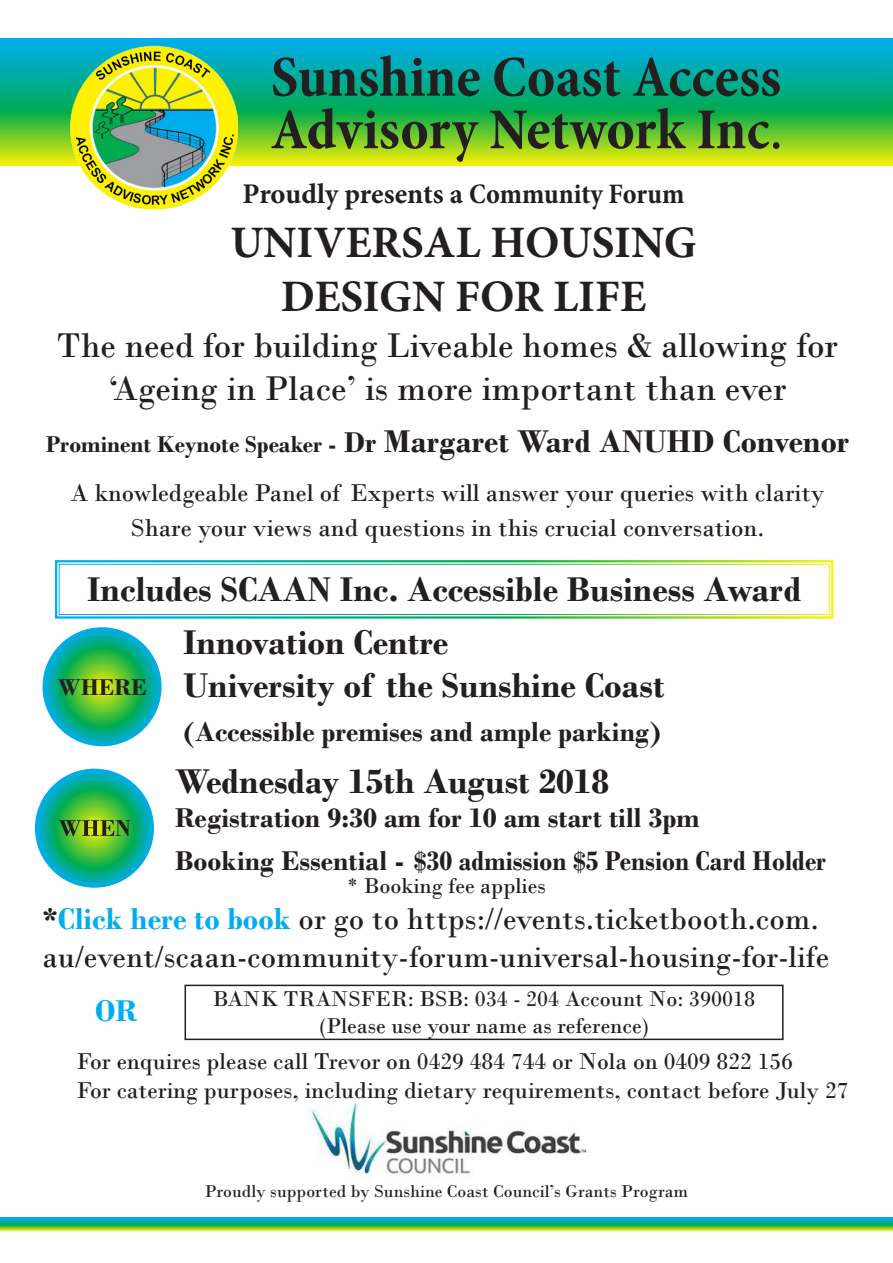
<style>
.page{position:relative;width:893px;height:1263px;background:#fff}
.page>*{position:absolute;margin:0;border:0;box-sizing:border-box;transform-origin:0 0}
.t1{font:700 condensed 58.5px/52.5px "Minion Pro";color:#231f20}
.t2{font:700 45px/54px "Minion Pro";color:#231f20;text-align:center}
.t3{font:700 36px/43.2px "Bodoni";color:#231f20}
.t4{font:36px/43.2px "Bodoni";color:#231f20;text-align:center}
.t5{font:700 33px "Bodoni";color:#231f20}
.t6{font:31.5px/37.8px "Bodoni";color:#231f20}
.t7{font:700 31.5px "Bodoni";color:#00aeef}
.t8{font:700 28.5px/43.2px "Bodoni";color:#231f20}
.t9{font:700 28.5px "Minion Pro";letter-spacing:-.005em;color:#231f20}
.t10{font:25.5px "Bodoni";color:#231f20}
.t11{font:24px "Bodoni";color:#231f20}
.t12{font:700 24px "Bodoni";color:#231f20}
.t13{font:22.5px/27px "Bodoni";color:#231f20;text-align:center}
.t14{font:18px "Bodoni";color:#231f20}
.s1{font-weight:400;font-stretch:normal}
.s2{font-stretch:condensed}
.s3{font-size:24px}
.s4{font-size:30px}
.s5{font-weight:700}
.s6{font-weight:700;color:#00aeef}
</style>
<div class="page">
<img style="left:310px;top:1102px;width:277px;height:74px">
<svg style="left:0;top:38px;width:893px;height:128px;background:#35ba6d"></svg>
<img style="left:70px;top:38px;width:168px;height:172px">
<svg style="left:0;top:1217px;width:893px;height:13px;background:#2ab77a"></svg>
<svg style="left:43px;top:627px;width:119px;height:119px;background:#27b674"></svg>
<svg style="left:55px;top:560px;width:779px;height:59px"></svg>
<div style="left:59px;top:564px;width:771px;height:51px;border:1px solid #fff"></div>
<svg style="left:35px;top:769px;width:119px;height:119px;background:#1bb37d"></svg>
<svg style="left:59px;top:820px;width:71px;height:16px"></svg>
<div style="left:185px;top:985px;width:599px;height:55px;border:2px solid #231f20"></div>
<p class="t1" style="left:271px;top:50px;width:514px">Sunshine Coast Access<br>Advisory Network Inc<span class="s1">.</span></p>
<p class="t9" style="left:243px;top:173px;width:443px">Proudly presents a <span class="s2">Community Forum</span></p>
<p class="t2" style="left:230px;top:215px;width:468px">UNIVERSAL HOUSING<br>DESIGN FOR LIFE</p>
<p class="t4" style="left:57px;top:323px;width:783px">The need for building Liveable homes &amp; allowing for ‘Ageing in Place’ is more important than ever</p>
<p class="t5" style="left:46px;top:422px;width:805px"><span class="s3">Prominent Keynote Speaker -</span> <span class="s4">Dr</span> Margaret Ward ANUHD Convenor</p>
<p class="t10" style="left:71px;top:477px;width:755px">A knowledgeable Panel of Experts will answer your queries with clarity</p>
<p class="t10" style="left:131px;top:512px;width:635px">Share your views and questions in this crucial conversation.</p>
<p class="t3" style="left:87px;top:568px;width:716px">Includes SCAAN Inc. Accessible Business Award</p>
<p class="t3" style="left:183px;top:621px;width:483px">Innovation Centre<br>University of the Sunshine Coast</p>
<p class="t8" style="left:183px;top:710px;width:480px">(Accessible premises and ample parking)</p>
<p class="t3" style="left:175px;top:759px;width:435px">Wednesday 15th August 2018</p>
<p class="t8" style="left:175px;top:796px;width:652px">Registration 9:30 am for 10 am start till 3pm<br>Booking Essential - $30 admission $5 Pension Card Holder</p>
<p class="t6" style="left:43px;top:900px;width:788px"><span class="s5">*</span><span class="s6">Click here to book</span> or go to https://events.ticketbooth.com. au/event/scaan-community-forum-universal-housing-for-life</p>
<p class="t12" style="left:57px;top:673px;width:91px">WHERE</p>
<p class="t13" style="left:347px;top:872px;width:200px">* Booking fee applies</p>
<p class="t7" style="left:95px;top:992px;width:44px">OR</p>
<p class="t13" style="left:213px;top:986px;width:544px">BANK TRANSFER: BSB: 034 - 204 Account No: 390018 (Please use your name as reference)</p>
<p class="t11" style="left:77px;top:1047px;width:718px">For enquires please call Trevor on 0429 484 744 or Nola on 0409 822 156</p>
<p class="t11" style="left:77px;top:1076px;width:774px">For catering purposes, including dietary requirements, contact before July 27</p>
<p class="t14" style="left:205px;top:1181px;width:485px">Proudly supported by Sunshine Coast Council’s Grants Program</p>
</div>
